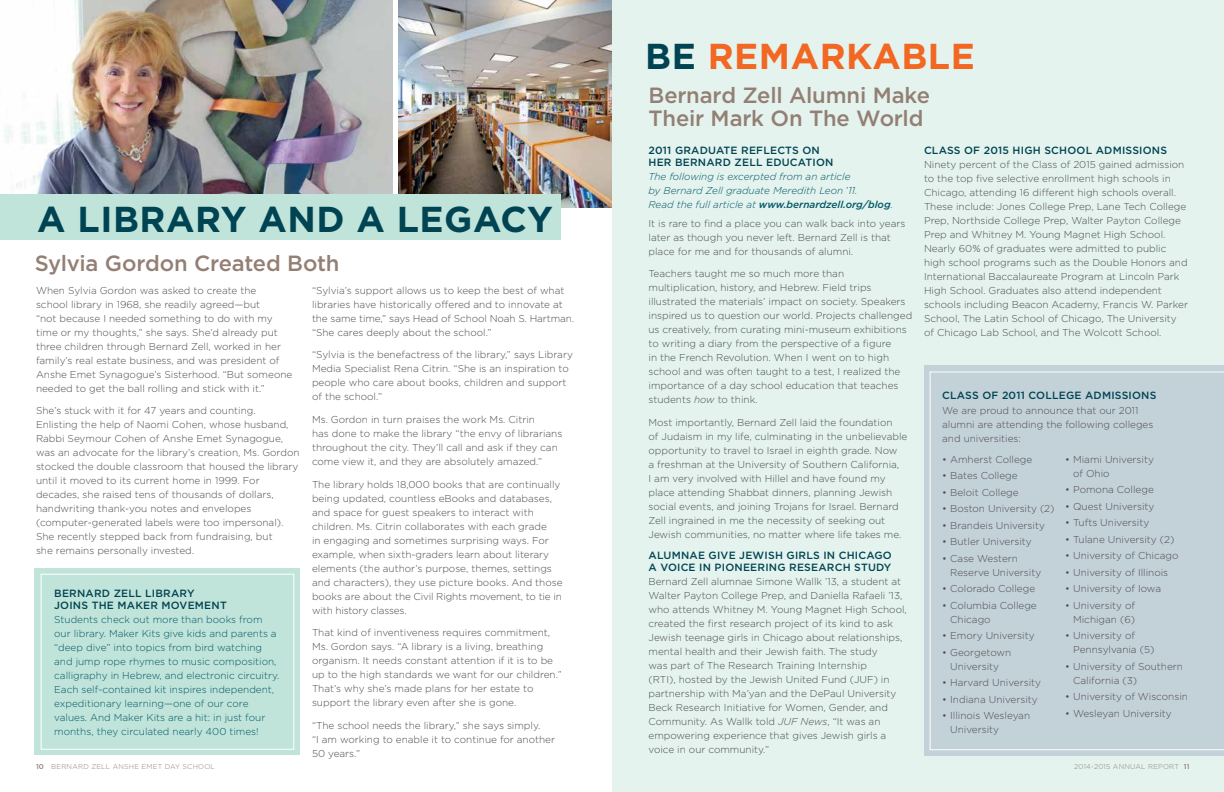
<style>
.page{position:relative;width:1224px;height:792px;background:#fff}
.page>*{position:absolute;margin:0;border:0;box-sizing:border-box;transform-origin:0 0}
.t1{font:700 36px "Gotham";letter-spacing:.015em;color:#004453}
.t2{font:700 36px "Gotham";letter-spacing:.015em;color:#f26722}
.t3{font:500 22px/23px "Gotham";letter-spacing:-.01em;color:#937f74}
.t4{font:500 10.5px/12px "Gotham";letter-spacing:.02em;color:#004453}
.t5{font:300 10px/14px "Gotham";color:#4d4d4f}
.t6{font:300 10px/14px "Gotham";color:#005666}
.t7{font:italic 300 10px/14px "Gotham";color:#005666}
.t8{font:300 7px "Gotham";letter-spacing:.03em;color:#937f74}
.s1{color:#004453}
.s2{font-style:normal}
.s3{font-weight:500}
.s4{font-style:italic}
</style>
<div class="page">
<div style="left:35px;top:568px;width:265px;height:187px;background:#c1e4da"></div>
<div style="left:41px;top:574px;width:253px;height:176px;border:1px solid #fff"></div>
<img style="left:4px;top:0;width:388px;height:194px">
<img style="left:398px;top:0;width:214px;height:207px">
<div style="left:0;top:194px;width:560px;height:46px;background:#c1e4da"></div>
<div style="left:612px;top:0;width:612px;height:792px;background:#e4f3ee"></div>
<div style="left:924px;top:366px;width:300px;height:390px;background:linear-gradient(to right,#c5d3da,#c6d3da)"></div>
<div style="left:930px;top:372px;width:294px;height:378px;background:#c3d1d8"></div>
<h1 class="t2" style="left:645px;top:36px;width:331px"><span class="s1">BE</span> REMARKABLE</h1>
<h1 class="t1" style="left:37px;top:198px;width:517px">A LIBRARY AND A LEGACY</h1>
<h2 class="t3" style="left:35px;top:251px;width:306px">Sylvia Gordon Created Both</h2>
<p class="t5" style="left:36px;top:283px;width:258px">When Sylvia Gordon was asked to create the<br>school library in 1968, she readily agreed—but<br>“not because I needed something to do with my time or my thoughts,” she says. She’d already put three children through Bernard Zell, worked in her family’s real estate business, and was president of Anshe Emet Synagogue’s Sisterhood. “But someone needed to get the ball rolling and stick with it.”</p>
<p class="t5" style="left:36px;top:404px;width:265px">She’s stuck with it for 47 years and counting.<br>Enlisting the help of Naomi Cohen, whose husband, Rabbi Seymour Cohen of Anshe Emet Synagogue, was an advocate for the library’s creation, Ms. Gordon stocked the double classroom that housed the library until it moved to its current home in 1999. For decades, she raised tens of thousands of dollars, handwriting thank-you notes and envelopes (computer-generated labels were too impersonal).<br>She recently stepped back from fundraising, but<br>she remains personally invested.</p>
<p class="t4" style="left:54px;top:587px;width:174px">BERNARD ZELL LIBRARY<br>JOINS THE MAKER MOVEMENT</p>
<p class="t6" style="left:54px;top:613px;width:227px">Students check out more than books from our library. Maker Kits give kids and parents a “deep dive” into topics from bird watching and jump rope rhymes to music composition, calligraphy in Hebrew, and electronic circuitry.<br>Each self-contained kit inspires independent, expeditionary learning—one of our core values. And Maker Kits are a hit: in just four months, they circulated nearly 400 times!</p>
<p class="t5" style="left:312px;top:283px;width:264px">“Sylvia’s support allows us to keep the best of what libraries have historically offered and to innovate at the same time,” says Head of School Noah S. Hartman. “She cares deeply about the school.”</p>
<p class="t5" style="left:312px;top:348px;width:262px">“Sylvia is the benefactress of the library,” says Library Media Specialist Rena Citrin. “She is an inspiration to people who care about books, children and support of the school.”</p>
<p class="t5" style="left:312px;top:412px;width:252px">Ms. Gordon in turn praises the work Ms. Citrin<br>has done to make the library “the envy of librarians throughout the city. They’ll call and ask if they can come view it, and they are absolutely amazed.”</p>
<p class="t5" style="left:312px;top:477px;width:252px">The library holds 18,000 books that are continually being updated, countless eBooks and databases, and space for guest speakers to interact with children. Ms. Citrin collaborates with each grade<br>in engaging and sometimes surprising ways. For example, when sixth-graders learn about literary elements (the author’s purpose, themes, settings and characters), they use picture books. And those books are about the Civil Rights movement, to tie in with history classes.</p>
<p class="t5" style="left:312px;top:626px;width:251px">That kind of inventiveness requires commitment, Ms. Gordon says. “A library is a living, breathing organism. It needs constant attention if it is to be up to the high standards we want for our children.” That’s why she’s made plans for her estate to support the library even after she is gone.</p>
<p class="t5" style="left:312px;top:718px;width:245px">“The school needs the library,” she says simply.<br>“I am working to enable it to continue for another<br>50 years.”</p>
<h2 class="t3" style="left:649px;top:83px;width:283px">Bernard Zell Alumni Make<br>Their Mark On The World</h2>
<p class="t4" style="left:649px;top:144px;width:186px">2011 GRADUATE REFLECTS ON<br>HER BERNARD ZELL EDUCATION</p>
<p class="t7" style="left:649px;top:170px;width:246px">The following is excerpted from an article<br>by Bernard Zell graduate Meredith Leon <span class="s2">’</span>11.<br>Read the full article at <span class="s3">www.bernardzell.org/blog</span>.</p>
<p class="t5" style="left:649px;top:216px;width:258px">It is rare to find a place you can walk back into years later as though you never left. Bernard Zell is that place for me and for thousands of alumni.</p>
<p class="t5" style="left:649px;top:267px;width:265px">Teachers taught me so much more than multiplication, history, and Hebrew. Field trips illustrated the materials’ impact on society. Speakers inspired us to question our world. Projects challenged us creatively, from curating mini-museum exhibitions to writing a diary from the perspective of a figure<br>in the French Revolution. When I went on to high school and was often taught to a test, I realized the importance of a day school education that teaches students <span class="s4">how</span> to think.</p>
<p class="t5" style="left:649px;top:415px;width:260px">Most importantly, Bernard Zell laid the foundation<br>of Judaism in my life, culminating in the unbelievable opportunity to travel to Israel in eighth grade. Now<br>a freshman at the University of Southern California,<br>I am very involved with Hillel and have found my place attending Shabbat dinners, planning Jewish social events, and joining Trojans for Israel. Bernard Zell ingrained in me the necessity of seeking out Jewish communities, no matter where life takes me.</p>
<p class="t4" style="left:649px;top:549px;width:245px">ALUMNAE GIVE JEWISH GIRLS IN CHICAGO<br>A VOICE IN PIONEERING RESEARCH STUDY</p>
<p class="t5" style="left:649px;top:575px;width:260px">Bernard Zell alumnae Simone Wallk ’13, a student at Walter Payton College Prep, and Daniella Rafaeli ’13, who attends Whitney M. Young Magnet High School, created the first research project of its kind to ask Jewish teenage girls in Chicago about relationships, mental health and their Jewish faith. The study<br>was part of The Research Training Internship<br>(RTI), hosted by the Jewish United Fund (JUF) in partnership with Ma’yan and the DePaul University Beck Research Initiative for Women, Gender, and Community. As Wallk told <span class="s4">JUF News</span>, “It was an empowering experience that gives Jewish girls a voice in our community.”</p>
<p class="t4" style="left:924px;top:144px;width:245px">CLASS OF 2015 HIGH SCHOOL ADMISSIONS</p>
<p class="t5" style="left:924px;top:158px;width:265px">Ninety percent of the Class of 2015 gained admission to the top five selective enrollment high schools in Chicago, attending 16 different high schools overall.<br>These include: Jones College Prep, Lane Tech College Prep, Northside College Prep, Walter Payton College Prep and Whitney M. Young Magnet High School.<br>Nearly 60% of graduates were admitted to public high school programs such as the Double Honors and International Baccalaureate Program at Lincoln Park High School. Graduates also attend independent schools including Beacon Academy, Francis W. Parker School, The Latin School of Chicago, The University of Chicago Lab School, and The Wolcott School.</p>
<p class="t4" style="left:942px;top:389px;width:216px">CLASS OF 2011 COLLEGE ADMISSIONS</p>
<p class="t5" style="left:942px;top:403px;width:213px">We are proud to announce that our 2011 alumni are attending the following colleges and universities:</p>
<p class="t5" style="left:942px;top:452px;width:92px">• Amherst College</p>
<p class="t5" style="left:942px;top:469px;width:77px">• Bates College</p>
<p class="t5" style="left:942px;top:485px;width:78px">• Beloit College</p>
<p class="t5" style="left:942px;top:502px;width:114px">• Boston University (2)</p>
<p class="t5" style="left:942px;top:518px;width:104px">• Brandeis University</p>
<p class="t5" style="left:942px;top:535px;width:91px">• Butler University</p>
<p class="t5" style="left:950px;top:551px;width:93px;text-indent:-8px">• Case Western<br>Reserve University</p>
<p class="t5" style="left:942px;top:582px;width:94px">• Colorado College</p>
<p class="t5" style="left:950px;top:598px;width:88px;text-indent:-8px">• Columbia College<br>Chicago</p>
<p class="t5" style="left:942px;top:629px;width:94px">• Emory University</p>
<p class="t5" style="left:942px;top:645px;width:71px;text-align:center">• Georgetown<br>University</p>
<p class="t5" style="left:942px;top:676px;width:100px">• Harvard University</p>
<p class="t5" style="left:942px;top:692px;width:97px">• Indiana University</p>
<p class="t5" style="left:950px;top:709px;width:81px;text-indent:-8px">• Illinois Wesleyan<br>University</p>
<p class="t5" style="left:1073px;top:452px;width:82px;text-indent:-8px">• Miami University of Ohio</p>
<p class="t5" style="left:1065px;top:483px;width:90px">• Pomona College</p>
<p class="t5" style="left:1065px;top:499px;width:91px">• Quest University</p>
<p class="t5" style="left:1065px;top:516px;width:86px">• Tufts University</p>
<p class="t5" style="left:1065px;top:532px;width:111px">• Tulane University (2)</p>
<p class="t5" style="left:1065px;top:549px;width:115px">• University of Chicago</p>
<p class="t5" style="left:1065px;top:565px;width:105px">• University of Illinois</p>
<p class="t5" style="left:1065px;top:582px;width:97px">• University of Iowa</p>
<p class="t5" style="left:1065px;top:598px;width:71px;text-align:right">• University of<br>Michigan (6)</p>
<p class="t5" style="left:1073px;top:629px;width:83px;text-indent:-8px">• University of<br>Pennsylvania (5)</p>
<p class="t5" style="left:1073px;top:659px;width:111px;text-indent:-8px">• University of Southern<br>California (3)</p>
<p class="t5" style="left:1065px;top:690px;width:124px">• University of Wisconsin</p>
<p class="t5" style="left:1065px;top:706px;width:108px">• Wesleyan University</p>
<p class="t8" style="left:36px;top:763px;width:180px"><span class="s3">10</span> BERNARD ZELL ANSHE EMET DAY SCHOOL</p>
<p class="t8" style="left:1074px;top:763px;width:117px">2014-2015 ANNUAL REPORT <span class="s3">11</span></p>
</div>
